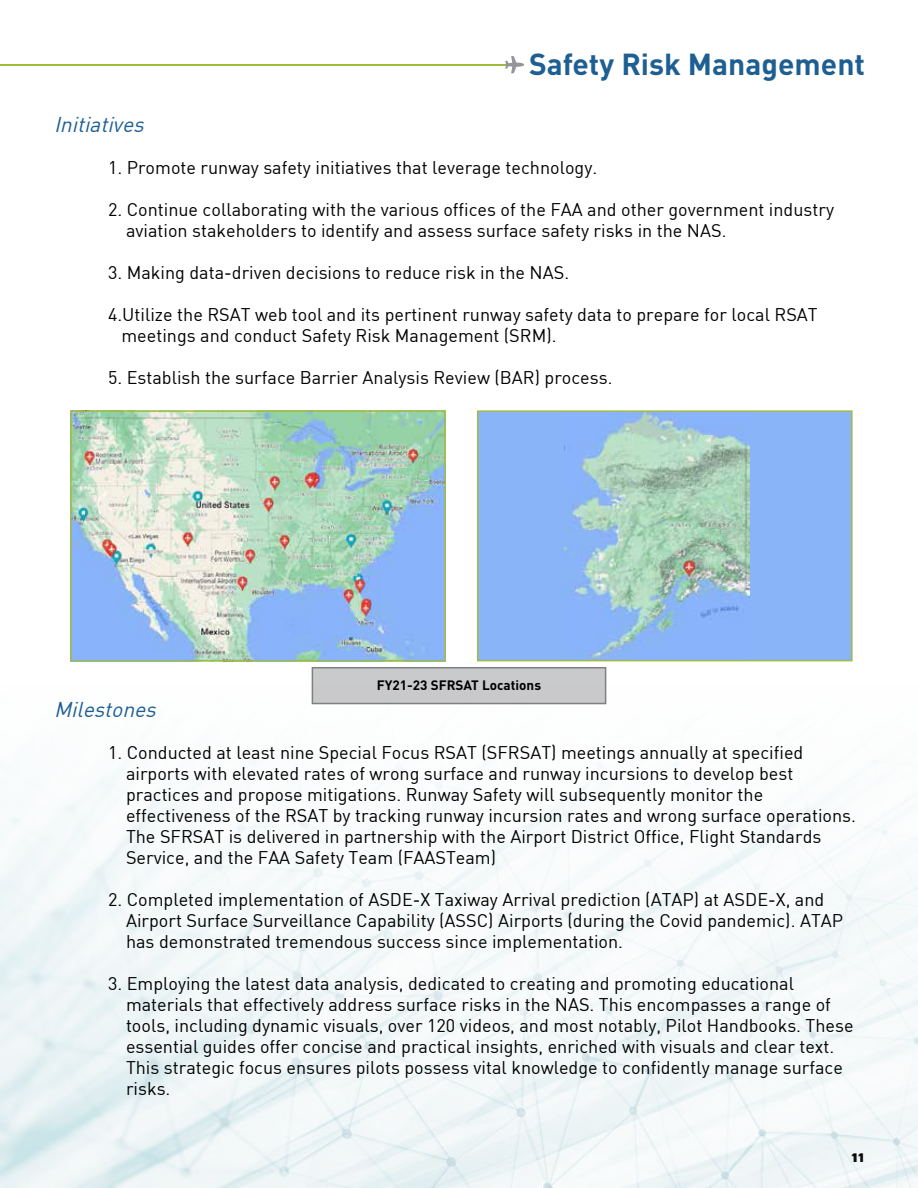
<style>
.page{position:relative;width:918px;height:1188px;background:#fff}
.page>*{position:absolute;margin:0;border:0;box-sizing:border-box;transform-origin:0 0}
.t1{font:700 30px "DIN";color:#1e5f93}
.t2{font:italic 21px "DIN";color:#1e5f93}
.t3{font:18px/21px "DIN";color:#000}
.t4{font:700 13.5px "DIN";color:#000}
.t5{font:700 12px "DIN";color:#000}
</style>
<div class="page">
<img style="left:0;top:661px;width:918px;height:527px">
<hr style="left:0;top:64px;width:517px;height:1px;background:#a1bb3c">
<svg style="left:505px;top:56px;width:19px;height:17px"></svg>
<img style="left:72px;top:412px;width:372px;height:247px">
<div style="left:70px;top:410px;width:376px;height:251px;border:1px solid #a1bb3c"></div>
<div style="left:478px;top:411px;width:374px;height:250px;background:#89b4f8"></div>
<img style="left:565px;top:412px;width:185px;height:247px">
<div style="left:477px;top:410px;width:376px;height:251px;border:1px solid #a1bb3c"></div>
<div style="left:312px;top:667px;width:294px;height:37px;background:#c9c9cb"></div>
<h2 class="t1" style="left:529px;top:45px;width:338px">Safety Risk Management</h2>
<h3 class="t2" style="left:54px;top:111px;width:97px">Initiatives</h3>
<p class="t3" style="left:108px;top:157px;width:491px">1. Promote runway safety initiatives that leverage technology.</p>
<p class="t3" style="left:126px;top:199px;width:710px;text-indent:-18px">2. Continue collaborating with the various offices of the FAA and other government industry aviation stakeholders to identify and assess surface safety risks in the NAS.</p>
<p class="t3" style="left:108px;top:262px;width:463px">3. Making data-driven decisions to reduce risk in the NAS.</p>
<p class="t3" style="left:122px;top:304px;width:698px;text-indent:-14px">4.Utilize the RSAT web tool and its pertinent runway safety data to prepare for local RSAT meetings and conduct Safety Risk Management (SRM).</p>
<p class="t3" style="left:108px;top:367px;width:506px">5. Establish the surface Barrier Analysis Review (BAR) process.</p>
<h3 class="t2" style="left:54px;top:696px;width:109px">Milestones</h3>
<p class="t4" style="left:377px;top:677px;width:166px">FY21-23 SFRSAT Locations</p>
<p class="t3" style="left:126px;top:742px;width:732px;text-indent:-18px">1. Conducted at least nine Special Focus RSAT (SFRSAT) meetings annually at specified airports with elevated rates of wrong surface and runway incursions to develop best practices and propose mitigations. Runway Safety will subsequently monitor the effectiveness of the RSAT by tracking runway incursion rates and wrong surface operations.<br>The SFRSAT is delivered in partnership with the Airport District Office, Flight Standards Service, and the FAA Safety Team (FAASTeam)</p>
<p class="t3" style="left:126px;top:889px;width:719px;text-indent:-18px">2. Completed implementation of ASDE-X Taxiway Arrival prediction (ATAP) at ASDE-X, and<br>Airport Surface Surveillance Capability (ASSC) Airports (during the Covid pandemic). ATAP has demonstrated tremendous success since implementation.</p>
<p class="t3" style="left:126px;top:973px;width:729px;text-indent:-18px">3. Employing the latest data analysis, dedicated to creating and promoting educational materials that effectively address surface risks in the NAS. This encompasses a range of tools, including dynamic visuals, over 120 videos, and most notably, Pilot Handbooks. These essential guides offer concise and practical insights, enriched with visuals and clear text.<br>This strategic focus ensures pilots possess vital knowledge to confidently manage surface risks.</p>
<p class="t5" style="left:851px;top:1150px;width:15px">11</p>
<p class="t5" style="left:852px;top:1150px;width:15px">11</p>
</div>
